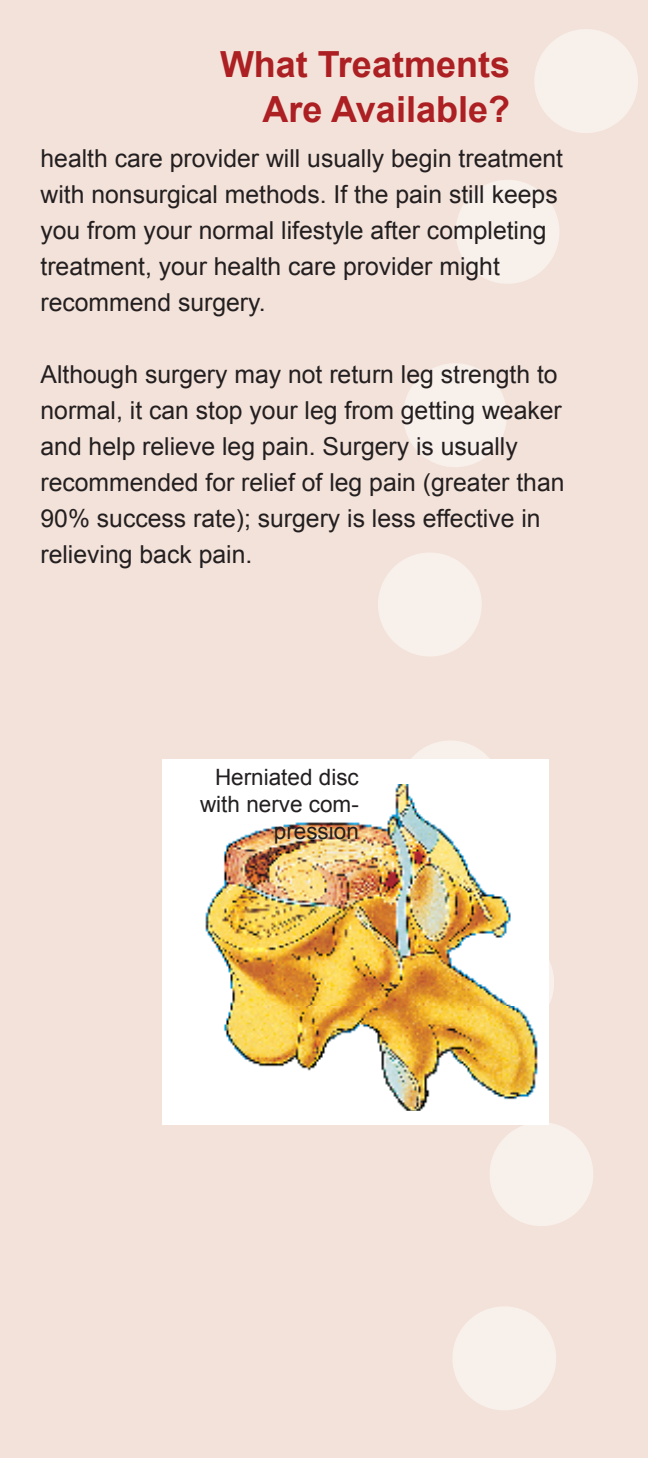
<style>
.page{position:relative;width:648px;height:1458px;background:#f3e2d9}
.page>*{position:absolute;margin:0;border:0;box-sizing:border-box;transform-origin:0 0}
.Right_Hand_Heading{font:700 36px "Arial";color:#ac1f22}
.t1{font:24.75px/36px "Arial";color:#231f20}
.t2{font:22.5px/27px "Arial";color:#231f20;text-align:right}
</style>
<div class="page">
<svg style="left:455px;top:179px;width:106px;height:106px"></svg>
<svg style="left:402px;top:362px;width:106px;height:106px"></svg>
<svg style="left:377px;top:551px;width:106px;height:107px"></svg>
<svg style="left:397px;top:739px;width:106px;height:20px"></svg>
<svg style="left:549px;top:929px;width:6px;height:107px"></svg>
<svg style="left:488px;top:1121px;width:106px;height:106px"></svg>
<svg style="left:451px;top:1305px;width:106px;height:107px"></svg>
<svg style="left:533px;top:28px;width:106px;height:106px"></svg>
<div style="left:163px;top:759px;width:386px;height:366px;background:#fff"></div>
<img style="left:205px;top:785px;width:333px;height:325px">
<p class="Right_Hand_Heading" style="left:220px;top:40px;width:292px">What Treatments</p>
<p class="Right_Hand_Heading" style="left:263px;top:85px;width:249px">Are Available?</p>
<p class="t1" style="left:40px;top:141px;width:524px">health care provider will usually begin treatment with nonsurgical methods. If the pain still keeps you from your normal lifestyle after completing treatment, your health care provider might recommend surgery.</p>
<p class="t1" style="left:40px;top:357px;width:526px">Although surgery may not return leg strength to normal, it can stop your leg from getting weaker and help relieve leg pain. Surgery is usually recommended for relief of leg pain (greater than 90% success rate); surgery is less effective in relieving back pain.</p>
<p class="t2" style="left:200px;top:764px;width:160px">Herniated disc with nerve com&shy;pression</p>
</div>
